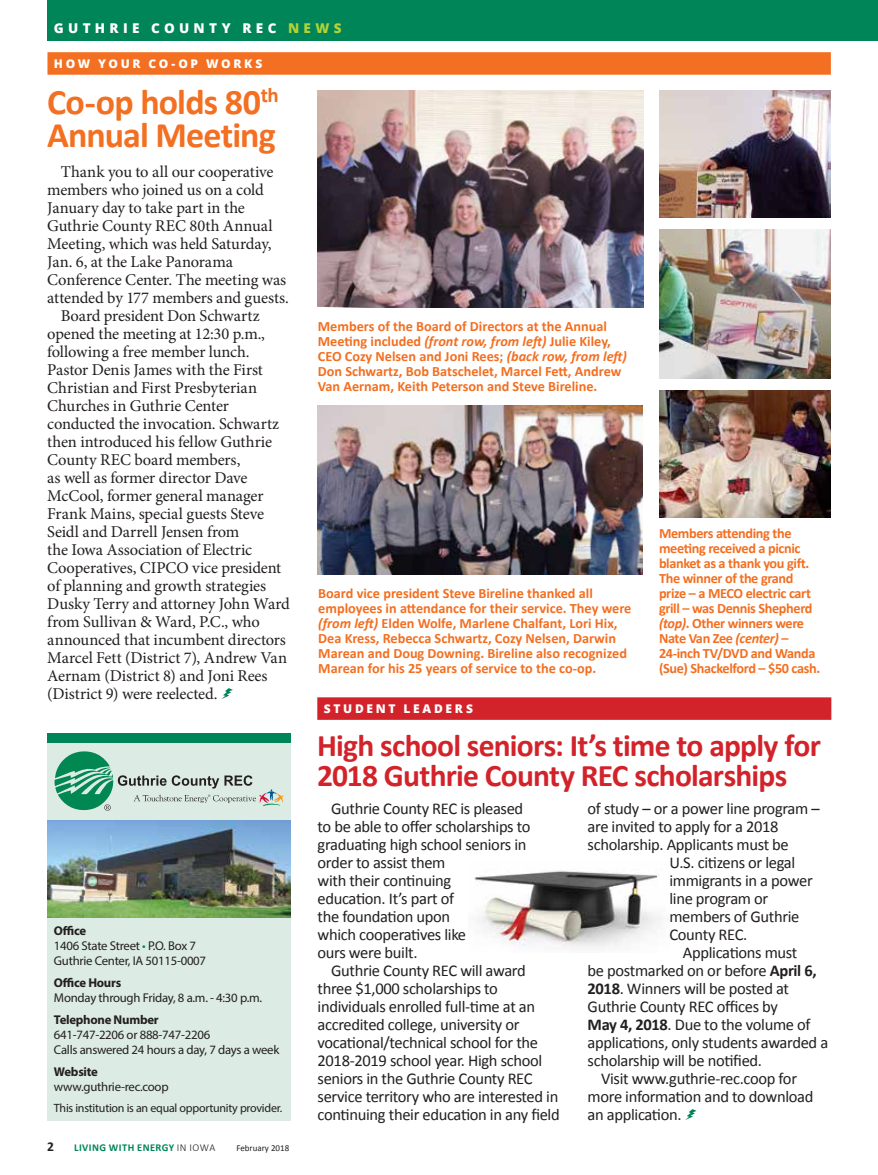
<style>
.page{position:relative;width:878px;height:1175px;background:#fff}
.page>*{position:absolute;margin:0;border:0;box-sizing:border-box;transform-origin:0 0}
.t1{font:700 36px/33px "Calibri";letter-spacing:-.025em;color:#f36f21}
.t2{font:700 31.5px/30px "Calibri";letter-spacing:-.025em;color:#d2232a}
.t3{font:16.5px/18px "Calibri";letter-spacing:-.02em;color:#231f20}
.t4{font:16.5px "Minion Pro";letter-spacing:-.01em;color:#231f20}
.t5{font:700 14.25px/15px "Calibri";color:#f36f21}
.t6{font:700 14.25px/15px "Calibri";letter-spacing:-.025em;color:#f36f21}
.t7{font:800 13.5px "Open Sans";letter-spacing:.32em;color:#fff}
.t8{font:700 13.5px "Calibri";color:#231f20}
.t9{font:12.75px/15px "Myriad Pro";letter-spacing:-.02em;color:#231f20}
.t10{font:700 12.75px "Myriad Pro";letter-spacing:-.02em;color:#231f20}
.t11{font:12px "Myriad Pro";letter-spacing:-.02em;color:#231f20}
.t12{font:800 12px "Open Sans";letter-spacing:.22em;color:#fff}
.t13{font:700 10.5px "Calibri";letter-spacing:.04em;color:#008559}
.t14{font:9px "Calibri";color:#231f20}
.s1{color:#b3d235}
.s2{font-style:italic}
.s3{font-weight:700}
.s4{color:#008559}
.s5{font-weight:300;color:#231f20}
</style>
<div class="page">
<div style="left:47px;top:743px;width:243px;height:377px;background:#dcebe4"></div>
<img style="left:47px;top:820px;width:243px;height:97px">
<div style="left:47px;top:733px;width:243px;height:10px;background:#008559"></div>
<svg style="left:55px;top:751px;width:228px;height:59px"></svg>
<div style="left:47px;top:0;width:831px;height:40px;background:#008559"></div>
<div style="left:47px;top:52px;width:783px;height:23px;background:#f36f21"></div>
<svg style="left:221px;top:688px;width:12px;height:11px"></svg>
<img style="left:659px;top:90px;width:171px;height:127px">
<img style="left:318px;top:90px;width:325px;height:217px">
<img style="left:318px;top:406px;width:324px;height:168px">
<img style="left:659px;top:390px;width:171px;height:127px">
<img style="left:659px;top:229px;width:171px;height:149px">
<img style="left:474px;top:870px;width:188px;height:77px">
<div style="left:317px;top:697px;width:514px;height:23px;background:#d2232a"></div>
<svg style="left:685px;top:1109px;width:11px;height:11px"></svg>
<p class="t7" style="left:54px;top:18px;width:289px">GUTHRIE COUNTY REC <span class="s1">NEWS</span></p>
<p class="t12" style="left:54px;top:54px;width:210px">HOW YOUR CO-OP WORKS</p>
<h1 class="t1" style="left:47px;top:86px;width:233px">Co-op holds 80<sup>th<br></sup>Annual Meeting</h1>
<p class="t4" style="left:61px;top:161px;width:214px">Thank you to all our cooperative</p>
<p class="t4" style="left:47px;top:179px;width:218px">members who joined us on a cold</p>
<p class="t4" style="left:47px;top:197px;width:199px">January day to take part in the</p>
<p class="t4" style="left:47px;top:215px;width:227px">Guthrie County REC 80th Annual</p>
<p class="t4" style="left:47px;top:233px;width:226px">Meeting, which was held Saturday,</p>
<p class="t4" style="left:47px;top:251px;width:187px">Jan. 6, at the Lake Panorama</p>
<p class="t4" style="left:47px;top:269px;width:240px">Conference Center. The meeting was</p>
<p class="t4" style="left:47px;top:287px;width:243px">attended by 177 members and guests.</p>
<p class="t4" style="left:61px;top:305px;width:200px">Board president Don Schwartz</p>
<p class="t4" style="left:47px;top:323px;width:219px">opened the meeting at 12:30 p.m.,</p>
<p class="t4" style="left:47px;top:341px;width:204px">following a free member lunch.</p>
<p class="t4" style="left:47px;top:359px;width:217px">Pastor Denis James with the First</p>
<p class="t4" style="left:47px;top:377px;width:211px">Christian and First Presbyterian</p>
<p class="t4" style="left:47px;top:395px;width:183px">Churches in Guthrie Center</p>
<p class="t4" style="left:47px;top:413px;width:233px">conducted the invocation. Schwartz</p>
<p class="t4" style="left:47px;top:431px;width:226px">then introduced his fellow Guthrie</p>
<p class="t4" style="left:47px;top:449px;width:195px">County REC board members,</p>
<p class="t4" style="left:47px;top:467px;width:202px">as well as former director Dave</p>
<p class="t4" style="left:47px;top:485px;width:218px">McCool, former general manager</p>
<p class="t4" style="left:47px;top:503px;width:218px">Frank Mains, special guests Steve</p>
<p class="t4" style="left:47px;top:521px;width:194px">Seidl and Darrell Jensen from</p>
<p class="t4" style="left:47px;top:539px;width:206px">the Iowa Association of Electric</p>
<p class="t4" style="left:47px;top:557px;width:235px">Cooperatives, CIPCO vice president</p>
<p class="t4" style="left:47px;top:575px;width:220px">of planning and growth strategies</p>
<p class="t4" style="left:47px;top:593px;width:244px">Dusky Terry and attorney John Ward</p>
<p class="t4" style="left:47px;top:611px;width:214px">from Sullivan &amp; Ward, P.C., who</p>
<p class="t4" style="left:47px;top:629px;width:240px">announced that incumbent directors</p>
<p class="t4" style="left:47px;top:647px;width:241px">Marcel Fett (District 7), Andrew Van</p>
<p class="t4" style="left:47px;top:665px;width:222px">Aernam (District 8) and Joni Rees</p>
<p class="t4" style="left:47px;top:683px;width:172px">(District 9) were reelected.</p>
<p class="t5" style="left:318px;top:319px;width:311px">Members of the Board of Directors at the Annual Meeting included <span class="s2">(front row, from left)</span> Julie Kiley, CEO Cozy Nelsen and Joni Rees; <span class="s2">(back row, from left)<br></span>Don Schwartz, Bob Batschelet, Marcel Fett, Andrew Van Aernam, Keith Peterson and Steve Bireline.</p>
<p class="t6" style="left:659px;top:526px;width:163px">Members attending the meeting received a picnic blanket as a thank you gift.<br>The winner of the grand prize – a MECO electric cart grill – was Dennis Shepherd <span class="s2">(top)</span>. Other winners were<br>Nate Van Zee <span class="s2">(center)</span> –<br>24-inch TV/DVD and Wanda (Sue) Shackelford – $50 cash.</p>
<p class="t5" style="left:318px;top:586px;width:314px">Board vice president Steve Bireline thanked all employees in attendance for their service. They were <span class="s2">(from left)</span> Elden Wolfe, Marlene Chalfant, Lori Hix, Dea Kress, Rebecca Schwartz, Cozy Nelsen, Darwin Marean and Doug Downing. Bireline also recognized Marean for his 25 years of service to the co-op.</p>
<p class="t12" style="left:324px;top:699px;width:151px">STUDENT LEADERS</p>
<h2 class="t2" style="left:317px;top:730px;width:505px">High school seniors: It’s time to apply for<br>2018 Guthrie County REC scholarships</h2>
<p class="t3" style="left:317px;top:799px;width:214px;text-indent:13px">Guthrie County REC is pleased to be able to offer scholarships to graduating high school seniors in order to assist them<br>with their continuing<br>education. It’s part of<br>the foundation upon<br>which cooperatives like<br>ours were built.</p>
<p class="t3" style="left:317px;top:961px;width:244px;text-indent:13px">Guthrie County REC will award three $1,000 scholarships to individuals enrolled full-time at an accredited college, university or vocational/technical school for the 2018-2019 school year. High school seniors in the Guthrie County REC service territory who are interested in continuing their education in any field</p>
<p class="t3" style="left:587px;top:799px;width:233px">of study – or a power line program –</p>
<p class="t3" style="left:587px;top:817px;width:192px">are invited to apply for a 2018</p>
<p class="t3" style="left:587px;top:835px;width:203px">scholarship. Applicants must be</p>
<p class="t3" style="left:669px;top:853px;width:127px">U.S. citizens or legal</p>
<p class="t3" style="left:669px;top:871px;width:145px">immigrants in a power</p>
<p class="t3" style="left:669px;top:889px;width:100px">line program or</p>
<p class="t3" style="left:669px;top:907px;width:131px">members of Guthrie</p>
<p class="t3" style="left:669px;top:925px;width:79px">County REC.</p>
<p class="t3" style="left:683px;top:943px;width:116px">Applications must</p>
<p class="t3" style="left:587px;top:961px;width:230px">be postmarked on or before <span class="s3">April 6,</span></p>
<p class="t3" style="left:587px;top:979px;width:203px"><span class="s3">2018</span>. Winners will be posted at</p>
<p class="t3" style="left:587px;top:997px;width:192px">Guthrie County REC offices by</p>
<p class="t3" style="left:587px;top:1015px;width:224px"><span class="s3">May 4, 2018</span>. Due to the volume of</p>
<p class="t3" style="left:587px;top:1033px;width:242px">applications, only students awarded a</p>
<p class="t3" style="left:587px;top:1051px;width:176px">scholarship will be notified.</p>
<p class="t3" style="left:601px;top:1069px;width:197px">Visit www.guthrie-rec.coop for</p>
<p class="t3" style="left:587px;top:1087px;width:227px">more information and to download</p>
<p class="t3" style="left:587px;top:1105px;width:96px">an application.</p>
<p class="t9" style="left:54px;top:922px;width:154px"><span class="s3">Office<br></span>1406 State Street <span class="s4">•</span> P.O. Box 7<br>Guthrie Center, IA 50115-0007</p>
<p class="t10" style="left:54px;top:974px;width:69px">Office Hours</p>
<p class="t9" style="left:54px;top:990px;width:210px">Monday through Friday, 8 a.m. - 4:30 p.m.</p>
<p class="t10" style="left:54px;top:1011px;width:106px">Telephone Number</p>
<p class="t9" style="left:54px;top:1027px;width:227px">641-747-2206 or 888-747-2206<br>Calls answered 24 hours a day, 7 days a week</p>
<p class="t10" style="left:54px;top:1063px;width:45px">Website</p>
<p class="t9" style="left:54px;top:1079px;width:116px">www.guthrie-rec.coop</p>
<p class="t11" style="left:54px;top:1100px;width:230px">This institution is an equal opportunity provider.</p>
<p class="t8" style="left:47px;top:1138px;width:8px">2</p>
<p class="t13" style="left:74px;top:1141px;width:142px">LIVING WITH ENERGY <span class="s5">IN IOWA</span></p>
<p class="t14" style="left:236px;top:1142px;width:54px">February 2018</p>
</div>
